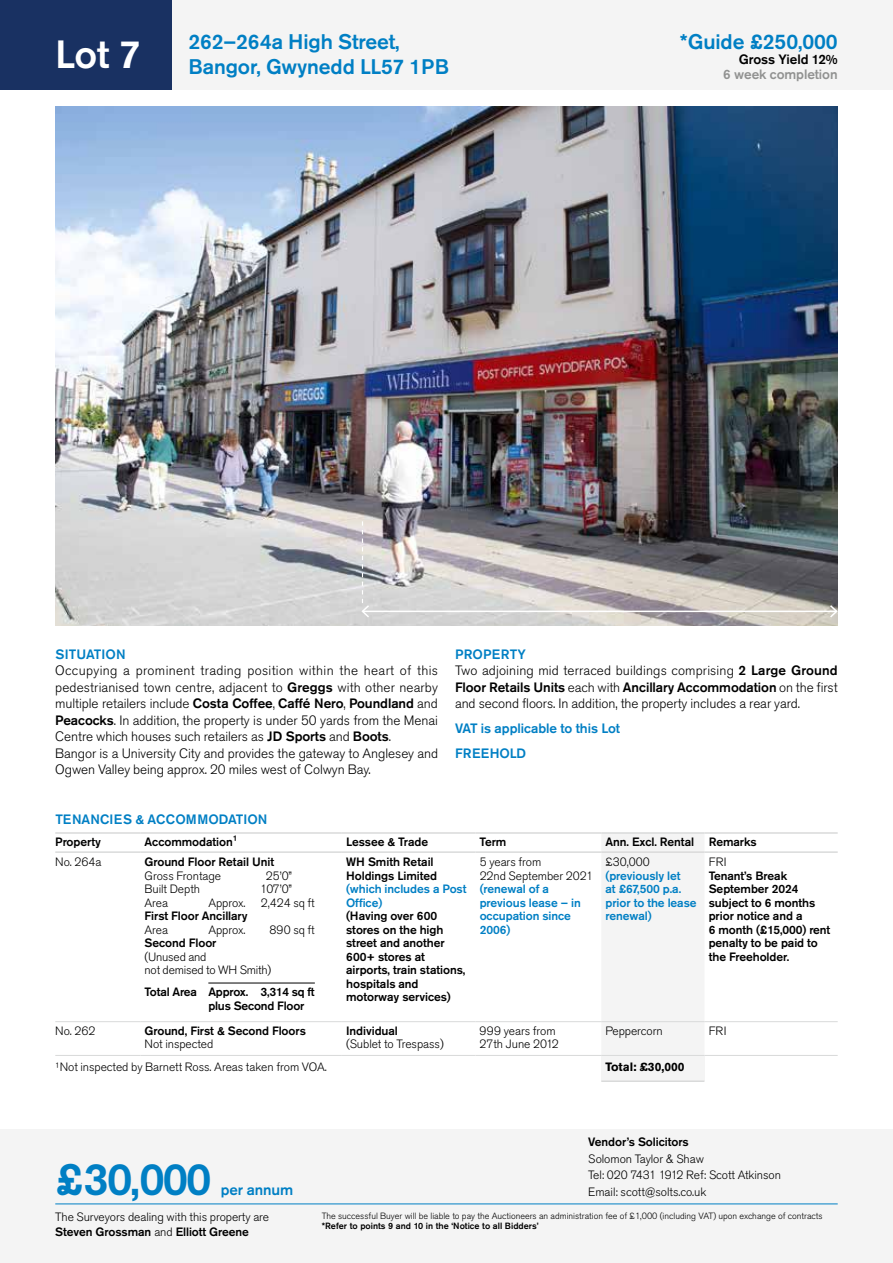
<style>
.page{position:relative;width:893px;height:1263px;background:#fff}
.page>*{position:absolute;margin:0;border:0;box-sizing:border-box;transform-origin:0 0}
.t1{font:500 45px "Akzidenz Grotesk Pro";color:#007fc4}
.t2{font:500 21px/25.2px "Akzidenz Grotesk Pro";letter-spacing:-.005em;color:#007fc4}
.t3{font:500 15px "Akzidenz Grotesk Pro";letter-spacing:-.005em;color:#007fc4}
.t4{font:300 13.5px/16.5px "Akzidenz Grotesk Pro";letter-spacing:-.005em;color:#000}
.t5{font:500 13.5px/24.8px "Akzidenz Grotesk Pro";letter-spacing:.005em;color:#007fc4}
.t6{font:500 13.5px "Akzidenz Grotesk Pro";letter-spacing:-.005em;color:#919291}
.t7{font:500 13.5px "Akzidenz Grotesk Pro";letter-spacing:-.005em;color:#000}
.t8{font:500 12px/13.5px "Akzidenz Grotesk Pro";letter-spacing:-.005em;color:#000}
.t9{font:300 12px/13.5px "Akzidenz Grotesk Pro";letter-spacing:-.005em;color:#000}
.t10{font:500 12px/13.5px "Akzidenz Grotesk Pro";letter-spacing:-.005em;color:#007fc4}
.t11{font:700 12px "Akzidenz Grotesk Pro";letter-spacing:-.005em;color:#000}
.t12{font:300 9px "Akzidenz Grotesk Pro";color:#000}
.t13{font:500 9px "Akzidenz Grotesk Pro";color:#000}
.s1{font-weight:500}
.s2{font-weight:500;color:#007fc4}
</style>
<div class="page">
<div style="left:0;top:0;width:893px;height:89px;background:#f4f4f4"></div>
<div style="left:0;top:1129px;width:893px;height:134px;background:#f4f4f4"></div>
<div style="left:0;top:0;width:171px;height:89px;background:#193162"></div>
<hr style="left:55px;top:1203px;width:783px;height:1px;background:#007fc4">
<img style="left:55px;top:106px;width:783px;height:520px">
<hr style="left:362px;top:611px;width:475px;height:1px;background:#fff">
<svg style="left:360px;top:521px;width:11px;height:98px"></svg>
<svg style="left:828px;top:604px;width:10px;height:15px"></svg>
<div style="left:601px;top:834px;width:103px;height:221px;background:#f4f4f4"></div>
<div style="left:601px;top:1055px;width:103px;height:26px;background:#f4f4f4"></div>
<hr style="left:55px;top:1021px;width:85px;height:1px;background:#d9dada">
<hr style="left:140px;top:1021px;width:202px;height:1px;background:#d9dada">
<hr style="left:342px;top:1021px;width:133px;height:1px;background:#d9dada">
<hr style="left:475px;top:1021px;width:126px;height:1px;background:#d9dada">
<hr style="left:601px;top:1021px;width:103px;height:1px;background:#d9dada">
<hr style="left:704px;top:1021px;width:134px;height:1px;background:#d9dada">
<hr style="left:601px;top:1055px;width:103px;height:1px;background:#d9dada">
<hr style="left:704px;top:1055px;width:134px;height:1px;background:#d9dada">
<hr style="left:140px;top:832px;width:202px;height:2px;background:#d9dada">
<hr style="left:342px;top:832px;width:133px;height:2px;background:#d9dada">
<hr style="left:140px;top:851px;width:202px;height:2px;background:#d9dada">
<hr style="left:342px;top:851px;width:133px;height:2px;background:#d9dada">
<hr style="left:55px;top:1055px;width:85px;height:1px;background:#d9dada">
<hr style="left:140px;top:1055px;width:202px;height:1px;background:#d9dada">
<hr style="left:342px;top:1055px;width:133px;height:1px;background:#d9dada">
<hr style="left:475px;top:1055px;width:126px;height:1px;background:#d9dada">
<hr style="left:55px;top:832px;width:85px;height:2px;background:#d9dada">
<hr style="left:475px;top:832px;width:126px;height:2px;background:#d9dada">
<hr style="left:601px;top:832px;width:103px;height:2px;background:#d9dada">
<hr style="left:704px;top:832px;width:134px;height:2px;background:#d9dada">
<hr style="left:55px;top:851px;width:85px;height:2px;background:#d9dada">
<hr style="left:475px;top:851px;width:126px;height:2px;background:#d9dada">
<hr style="left:601px;top:851px;width:103px;height:2px;background:#d9dada">
<hr style="left:704px;top:851px;width:134px;height:2px;background:#d9dada">
<hr style="left:601px;top:1080px;width:103px;height:2px;background:#d9dada">
<hr style="left:208px;top:983px;width:107px;height:1px;background:#000">
<h2 class="t2" style="left:55px;top:29px;width:395px;text-indent:133px">262–264a High Street,<br><sup>Lot</sup> <sup>7</sup> Bangor, Gwynedd LL57 1PB</h2>
<h2 class="t2" style="left:680px;top:29px;width:159px">*Guide £250,000</h2>
<p class="t7" style="left:739px;top:50px;width:100px">Gross Yield 12%</p>
<p class="t6" style="left:723px;top:65px;width:116px">6 week completion</p>
<p class="t5" style="left:55px;top:642px;width:72px">SITUATION</p>
<p class="t4" style="left:55px;top:662px;width:384px">Occupying a prominent trading position within the heart of this pedestrianised town centre, adjacent to <span class="s1">Greggs</span> with other nearby multiple retailers include <span class="s1">Costa Coffee</span>, <span class="s1">Caffé Nero</span>, <span class="s1">Poundland</span> and <span class="s1">Peacocks</span>. In addition, the property is under 50 yards from the Menai Centre which houses such retailers as <span class="s1">JD Sports</span> and <span class="s1">Boots</span>.<br>Bangor is a University City and provides the gateway to Anglesey and Ogwen Valley being approx. 20 miles west of Colwyn Bay.</p>
<p class="t4" style="left:455px;top:646px;width:384px"><span class="s2">PROPERTY<br></span>Two adjoining mid terraced buildings comprising <span class="s1">2 Large Ground Floor Retails Units</span> each with <span class="s1">Ancillary Accommodation</span> on the first and second floors. In addition, the property includes a rear yard.</p>
<p class="t5" style="left:455px;top:716px;width:167px">VAT is applicable to this Lot<br>FREEHOLD</p>
<p class="t5" style="left:55px;top:807px;width:214px">TENANCIES &amp; ACCOMMODATION</p>
<p class="t8" style="left:55px;top:835px;width:47px">Property</p>
<p class="t8" style="left:145px;top:835px;width:94px">Accommodation1</p>
<p class="t8" style="left:346px;top:835px;width:84px">Lessee &amp; Trade</p>
<p class="t8" style="left:480px;top:835px;width:28px">Term</p>
<p class="t8" style="left:605px;top:835px;width:153px">Ann. Excl. Rental Remarks</p>
<p class="t9" style="left:55px;top:855px;width:48px">No. 264a</p>
<p class="t8" style="left:145px;top:855px;width:131px">Ground Floor Retail Unit</p>
<p class="t9" style="left:145px;top:869px;width:78px">Gross Frontage</p>
<p class="t9" style="left:266px;top:869px;width:28px">25’0”</p>
<p class="t9" style="left:145px;top:882px;width:57px">Built Depth</p>
<p class="t9" style="left:260px;top:882px;width:33px">107’0”</p>
<p class="t9" style="left:145px;top:896px;width:25px">Area</p>
<p class="t9" style="left:208px;top:896px;width:39px">Approx.</p>
<p class="t9" style="left:261px;top:896px;width:55px">2,424 sq ft</p>
<p class="t8" style="left:145px;top:909px;width:104px">First Floor Ancillary</p>
<p class="t9" style="left:145px;top:923px;width:25px">Area</p>
<p class="t9" style="left:208px;top:923px;width:39px">Approx.</p>
<p class="t9" style="left:269px;top:923px;width:47px">890 sq ft</p>
<p class="t8" style="left:145px;top:936px;width:73px">Second Floor</p>
<p class="t9" style="left:145px;top:950px;width:128px">(Unused and<br>not demised to WH Smith)</p>
<p class="t8" style="left:208px;top:985px;width:108px;text-indent:-64px">Total Area Approx. 3,314 sq ft plus Second Floor</p>
<p class="t8" style="left:346px;top:855px;width:93px">WH Smith Retail<br>Holdings Limited</p>
<p class="t10" style="left:346px;top:882px;width:122px">(which includes a Post<br>Office)</p>
<p class="t8" style="left:346px;top:909px;width:121px">(Having over 600 stores on the high street and another<br>600+ stores at airports, train stations, hospitals and motorway services)</p>
<p class="t9" style="left:480px;top:855px;width:115px">5 years from<br>22nd September 2021</p>
<p class="t10" style="left:480px;top:882px;width:103px">(renewal of a previous lease – in occupation since<br>2006)</p>
<p class="t9" style="left:605px;top:855px;width:46px">£30,000</p>
<p class="t10" style="left:605px;top:868px;width:93px">(previously let<br>at £67,500 p.a. prior to the lease renewal)</p>
<p class="t9" style="left:709px;top:855px;width:19px">FRI</p>
<p class="t8" style="left:709px;top:868px;width:123px">Tenant’s Break<br>September 2024 subject to 6 months prior notice and a<br>6 month (£15,000) rent penalty to be paid to the Freeholder.</p>
<p class="t9" style="left:55px;top:1024px;width:42px">No. 262</p>
<p class="t8" style="left:145px;top:1024px;width:163px">Ground, First &amp; Second Floors</p>
<p class="t9" style="left:145px;top:1037px;width:70px">Not inspected</p>
<p class="t8" style="left:346px;top:1024px;width:53px">Individual</p>
<p class="t9" style="left:346px;top:1037px;width:99px">(Sublet to Trespass)</p>
<p class="t9" style="left:480px;top:1024px;width:81px">999 years from<br>27th June 2012</p>
<p class="t9" style="left:605px;top:1024px;width:59px">Peppercorn</p>
<p class="t9" style="left:709px;top:1024px;width:19px">FRI</p>
<p class="t9" style="left:55px;top:1060px;width:273px">¹Not inspected by Barnett Ross. Areas taken from VOA.</p>
<p class="t11" style="left:605px;top:1059px;width:80px">Total: £30,000</p>
<h1 class="t1" style="left:55px;top:1150px;width:158px">£30,000</h1>
<p class="t3" style="left:221px;top:1180px;width:74px">per annum</p>
<p class="t9" style="left:55px;top:1209px;width:215px;line-height:15px">The Surveyors dealing with this property are<br><span class="s1">Steven Grossman</span> and <span class="s1">Elliott Greene</span></p>
<p class="t8" style="left:588px;top:1135px;width:102px">Vendor’s Solicitors</p>
<p class="t9" style="left:588px;top:1150px;width:194px;line-height:16.5px">Solomon Taylor &amp; Shaw<br>Tel: 020 7431 1912 Ref: Scott Atkinson<br>Email: scott@solts.co.uk</p>
<p class="t12" style="left:322px;top:1209px;width:502px">The successful Buyer will be liable to pay the Auctioneers an administration fee of £1,000 (including VAT) upon exchange of contracts</p>
<p class="t13" style="left:322px;top:1220px;width:218px">*Refer to points 9 and 10 in the ‘Notice to all Bidders’</p>
</div>
